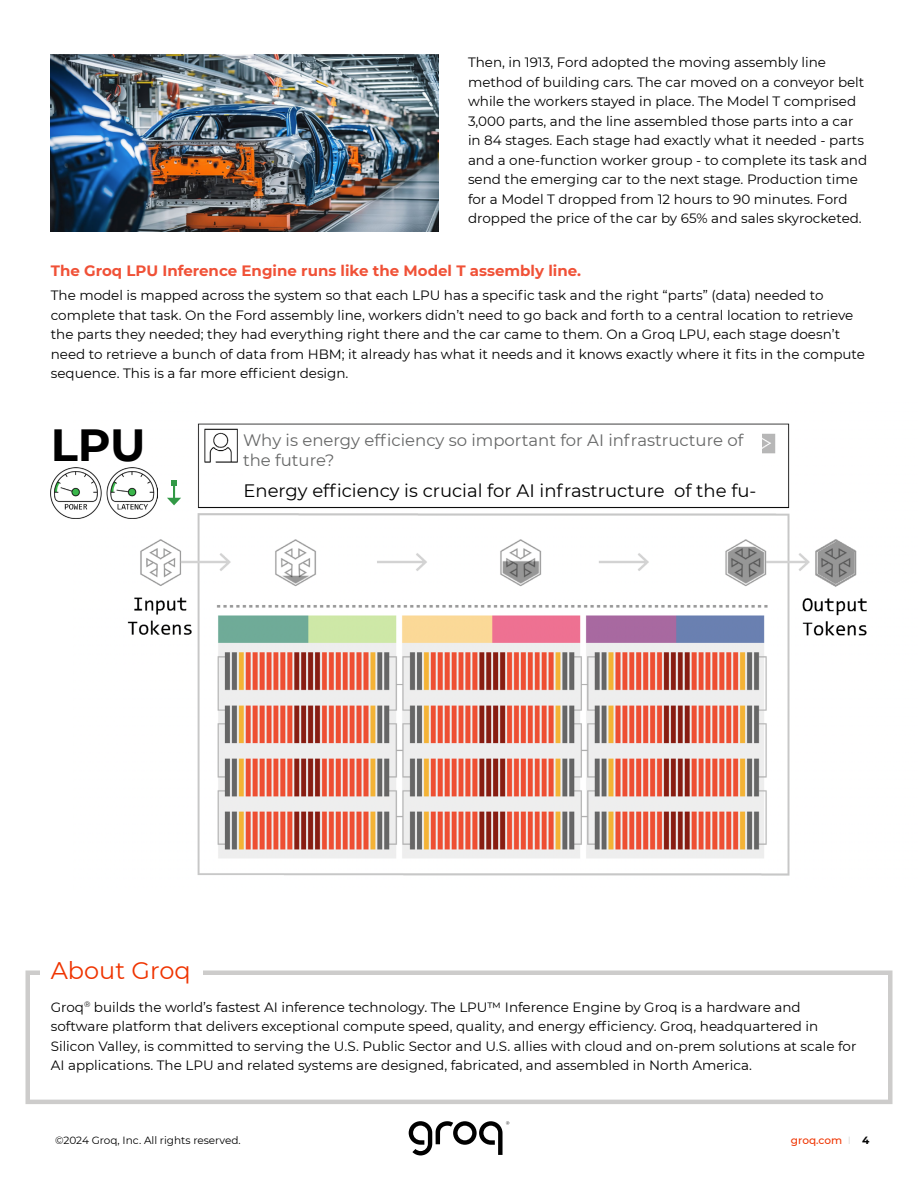
<style>
.page{position:relative;width:918px;height:1188px;background:#fff}
.page>*{position:absolute;margin:0;border:0;box-sizing:border-box;transform-origin:0 0}
.t1{font:700 45px "Montserrat";color:#000}
.t2{font:24px "Montserrat";color:#ef3400}
.t3{font:18px "Montserrat";color:#000}
.t4{font:16.5px/19.8px "Montserrat";color:#666767}
.t5{font:700 15px "Montserrat";color:#f05137}
.t6{font:13.5px/19.5px "Montserrat";color:#000}
.t7{font:10.5px "Montserrat";color:#000}
.t8{font:500 10.5px "Montserrat";color:#ef3400}
.s1{font-weight:300;color:#cdcccb}
.s2{font-weight:700;color:#000}
</style>
<div class="page">
<div style="left:26px;top:970px;width:866px;height:134px;border:4px solid #cdcccb"></div>
<div style="left:40px;top:951px;width:162px;height:38px;background:#fff"></div>
<img style="left:73px;top:423px;width:794px;height:453px">
<svg style="left:409px;top:1121px;width:100px;height:34px"></svg>
<img style="left:51px;top:468px;width:106px;height:51px">
<svg style="left:167px;top:481px;width:14px;height:24px"></svg>
<img style="left:51px;top:54px;width:387px;height:177px">
<div style="left:243px;top:430px;width:518px;height:43px;background:#fff"></div>
<div style="left:243px;top:473px;width:538px;height:30px;background:#fff"></div>
<p class="t6" style="left:468px;top:52px;width:401px">Then, in 1913, Ford adopted the moving assembly line method of building cars. The car moved on a conveyor belt while the workers stayed in place. The Model T comprised 3,000 parts, and the line assembled those parts into a car in 84 stages. Each stage had exactly what it needed - parts and a one-function worker group - to complete its task and send the emerging car to the next stage. Production time for a Model T dropped from 12 hours to 90 minutes. Ford dropped the price of the car by 65% and sales skyrocketed.</p>
<p class="t5" style="left:51px;top:260px;width:532px">The Groq LPU Inference Engine runs like the Model T assembly line.</p>
<p class="t6" style="left:51px;top:285px;width:816px">The model is mapped across the system so that each LPU has a specific task and the right “parts” (data) needed to complete that task. On the Ford assembly line, workers didn’t need to go back and forth to a central location to retrieve the parts they needed; they had everything right there and the car came to them. On a Groq LPU, each stage doesn’t need to retrieve a bunch of data from HBM; it already has what it needs and it knows exactly where it fits in the compute sequence. This is a far more efficient design.</p>
<h1 class="t1" style="left:51px;top:413px;width:96px">LPU</h1>
<p class="t4" style="left:243px;top:429px;width:502px">Why is energy efficiency so important for AI infrastructure of the future?</p>
<h3 class="t3" style="left:243px;top:478px;width:514px">Energy efficiency is crucial for AI infrastructure of the fu-</h3>
<h2 class="t2" style="left:51px;top:954px;width:141px">About Groq</h2>
<p class="t6" style="left:51px;top:997px;width:807px">Groq<sup>®</sup> builds the world’s fastest AI inference technology. The LPU™ Inference Engine by Groq is a hardware and software platform that delivers exceptional compute speed, quality, and energy efficiency. Groq, headquartered in Silicon Valley, is committed to serving the U.S. Public Sector and U.S. allies with cloud and on-prem solutions at scale for AI applications. The LPU and related systems are designed, fabricated, and assembled in North America.</p>
<p class="t7" style="left:55px;top:1133px;width:187px">©2024 Groq, Inc. All rights reserved.</p>
<p class="t8" style="left:791px;top:1133px;width:80px">groq.com <span class="s1">I</span> <span class="s2">4</span></p>
</div>
